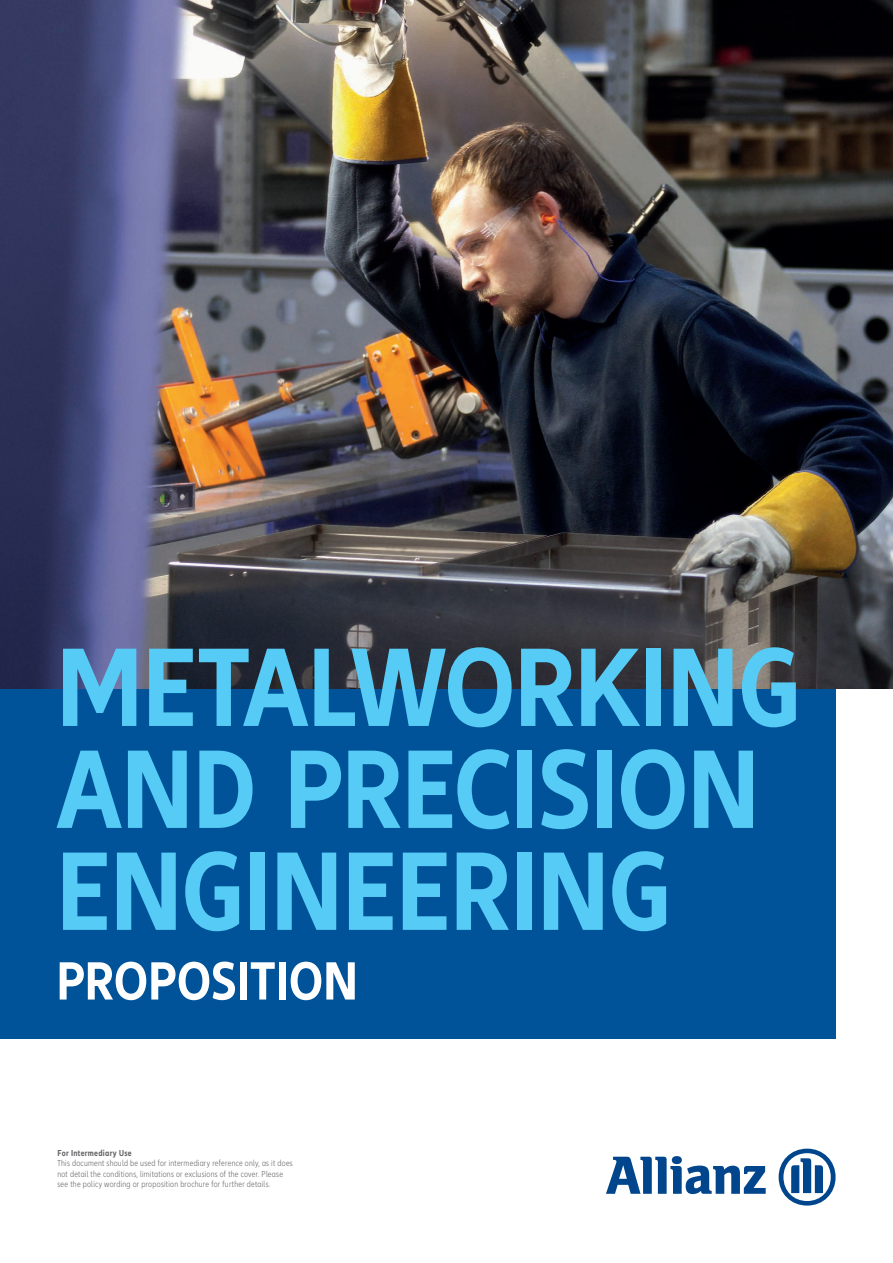
<style>
.page{position:relative;width:893px;height:1263px;background:#fff}
.page>*{position:absolute;margin:0;border:0;box-sizing:border-box;transform-origin:0 0}
.t1{font:700 condensed 115.8px/102px "Allianz Neo";letter-spacing:-.005em;color:#56cbf5}
.t2{font:700 condensed 55.8px "Allianz Neo";color:#fff}
.t3{font:300 condensed 9px/10.5px "Allianz Neo";letter-spacing:.03em;color:#636366}
.t4{font:700 condensed 9px "Allianz Neo";letter-spacing:.03em;color:#636366}
</style>
<div class="page">
<svg style="left:606px;top:1156px;width:160px;height:38px"></svg>
<svg style="left:779px;top:1148px;width:57px;height:57px"></svg>
<div style="left:0;top:688px;width:836px;height:351px;background:#015399"></div>
<img style="left:0;top:0;width:893px;height:688px">
<h1 class="t1" style="left:57px;top:639px;width:745px">METALWORKING<br>AND PRECISION<br>ENGINEERING</h1>
<h2 class="t2" style="left:57px;top:949px;width:303px">PROPOSITION</h2>
<p class="t4" style="left:57px;top:1147px;width:76px">For Intermediary Use</p>
<p class="t3" style="left:57px;top:1158px;width:237px">This document should be used for intermediary reference only, as it does not detail the conditions, limitations or exclusions of the cover. Please see the policy wording or proposition brochure for further details.</p>
</div>
